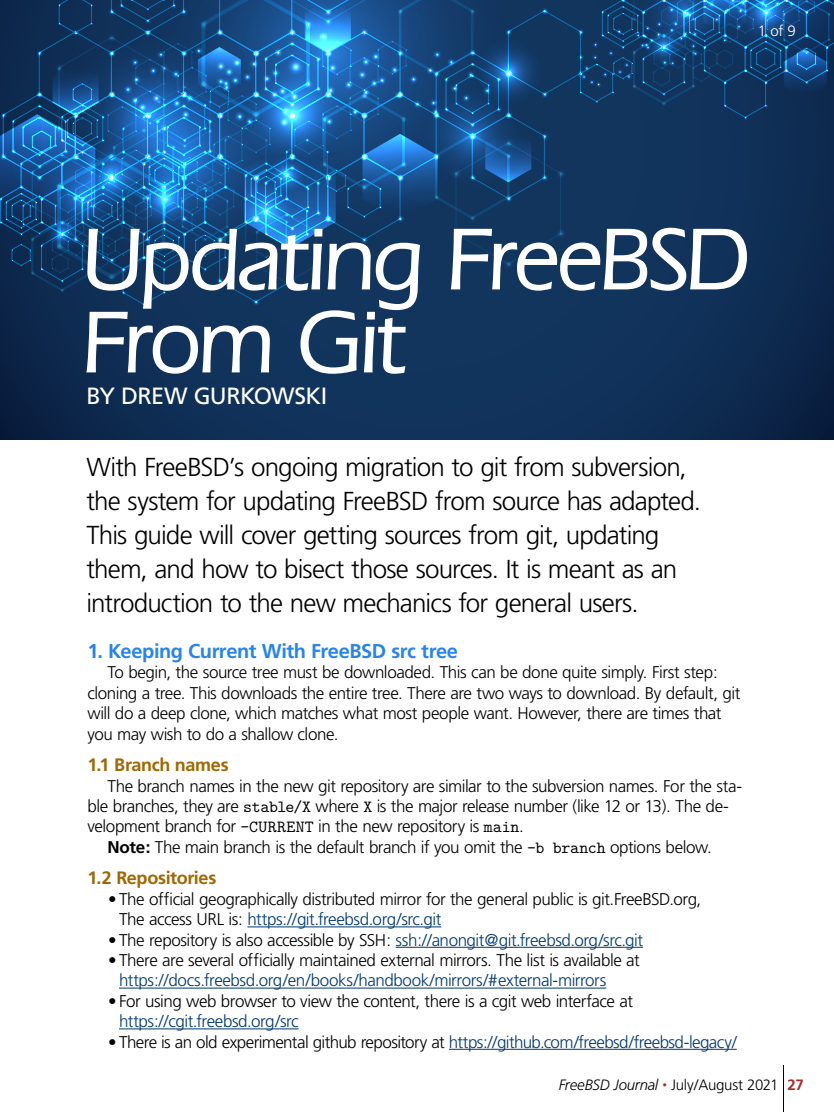
<style>
.page{position:relative;width:834px;height:1112px;background:#fff}
.page>*{position:absolute;margin:0;border:0;box-sizing:border-box;transform-origin:0 0}
.t1{font:500 91.5px/83px "Eras IT Cby BT";letter-spacing:-.035em;color:#fff}
.deck{font:300 26px/34px "Frutiger";letter-spacing:-.035em;color:#000}
.by_line{font:23.5px "Frutiger";letter-spacing:-.03em;color:#fff}
.a_head{font:700 20px "Frutiger";letter-spacing:-.02em;color:#2884ed}
.b_head{font:700 18px "Frutiger";letter-spacing:-.02em;color:#a16700}
.body_copy{font:300 17px/20.4px "Frutiger";letter-spacing:-.03em;color:#000}
.t2{font:300 17px "Frutiger";letter-spacing:-.03em;color:#013972}
.t3{font:300 15px "Frutiger";letter-spacing:-.02em;color:#000}
.t4{font:300 15px "Frutiger";color:#fff}
.s1{font-family:"LM Mono 10";font-weight:400}
.s2{font-weight:700}
.s3{color:#013972}
.s4{color:#000}
.s5{font-style:italic}
.s6{font-style:italic;font-size:9px;color:#ac2b28}
.s7{font-weight:700;color:#ac2b28}
</style>
<div class="page">
<hr style="left:783px;top:1065px;width:1px;height:47px;background:#000">
<svg style="left:0;top:307px;width:834px;height:133px;background:#0f2e55"></svg>
<svg style="left:0;top:0;width:834px;height:307px;background:#154679"></svg>
<hr style="left:247px;top:926px;width:194px;height:1px;background:#013972">
<hr style="left:396px;top:947px;width:247px;height:1px;background:#013972">
<hr style="left:119px;top:988px;width:487px;height:1px;background:#013972">
<hr style="left:119px;top:1028px;width:180px;height:1px;background:#013972">
<hr style="left:449px;top:1049px;width:288px;height:1px;background:#013972">
<p class="t4" style="left:758px;top:22px;width:40px">1 of 9</p>
<p class="t1" style="left:82px;top:216px;width:670px">Updating FreeBSD<br>From Git</p>
<p class="by_line" style="left:86px;top:382px;width:242px">BY DREW GURKOWSKI</p>
<p class="deck" style="left:86px;top:450px;width:616px">With FreeBSD’s ongoing migration to git from subversion, the system for updating FreeBSD from source has adapted.<br>This guide will cover getting sources from git, updating them, and how to bisect those sources. It is meant as an introduction to the new mechanics for general users.</p>
<p class="a_head" style="left:88px;top:639px;width:372px">1. Keeping Current With FreeBSD src tree</p>
<p class="body_copy" style="left:88px;top:663px;width:654px;text-indent:20px">To begin, the source tree must be downloaded. This can be done quite simply. First step: cloning a tree. This downloads the entire tree. There are two ways to download. By default, git will do a deep clone, which matches what most people want. However, there are times that you may wish to do a shallow clone.</p>
<p class="b_head" style="left:88px;top:754px;width:143px">1.1 Branch names</p>
<p class="body_copy" style="left:88px;top:776px;width:656px;text-indent:20px">The branch names in the new git repository are similar to the subversion names. For the sta&shy;ble branches, they are <span class="s1">stable/X</span> where <span class="s1">X</span> is the major release number (like 12 or 13). The de&shy;velopment branch for <span class="s1">-CURRENT</span> in the new repository is <span class="s1">main</span>.</p>
<p class="body_copy" style="left:108px;top:837px;width:606px"><span class="s2">Note:</span> The main branch is the default branch if you omit the <span class="s1">-b branch</span> options below.</p>
<p class="b_head" style="left:88px;top:868px;width:130px">1.2 Repositories</p>
<p class="body_copy" style="left:119px;top:889px;width:584px;text-indent:-11px">• The official geographically distributed mirror for the general public is git.FreeBSD.org,<br>The access URL is: <span class="s3">https://git.freebsd.org/src.git</span></p>
<p class="t2" style="left:108px;top:930px;width:537px"><span class="s4">• The repository is also accessible by SSH:</span> ssh://anongit@git.freebsd.org/src.git</p>
<p class="body_copy" style="left:119px;top:950px;width:522px;text-indent:-11px">• There are several officially maintained external mirrors. The list is available at <span class="s3">https://docs.freebsd.org/en/books/handbook/mirrors/#external-mirrors</span></p>
<p class="body_copy" style="left:119px;top:991px;width:516px;text-indent:-11px">• For using web browser to view the content, there is a cgit web interface at <span class="s3">https://cgit.freebsd.org/src</span></p>
<p class="body_copy" style="left:108px;top:1032px;width:630px">• There is an old experimental github repository at <span class="s3">https://github.com/freebsd/freebsd-legacy/</span></p>
<p class="t3" style="left:559px;top:1077px;width:247px"><span class="s5">FreeBSD Journal</span> <span class="s6">•</span> July/August 2021 <span class="s7">27</span></p>
</div>
